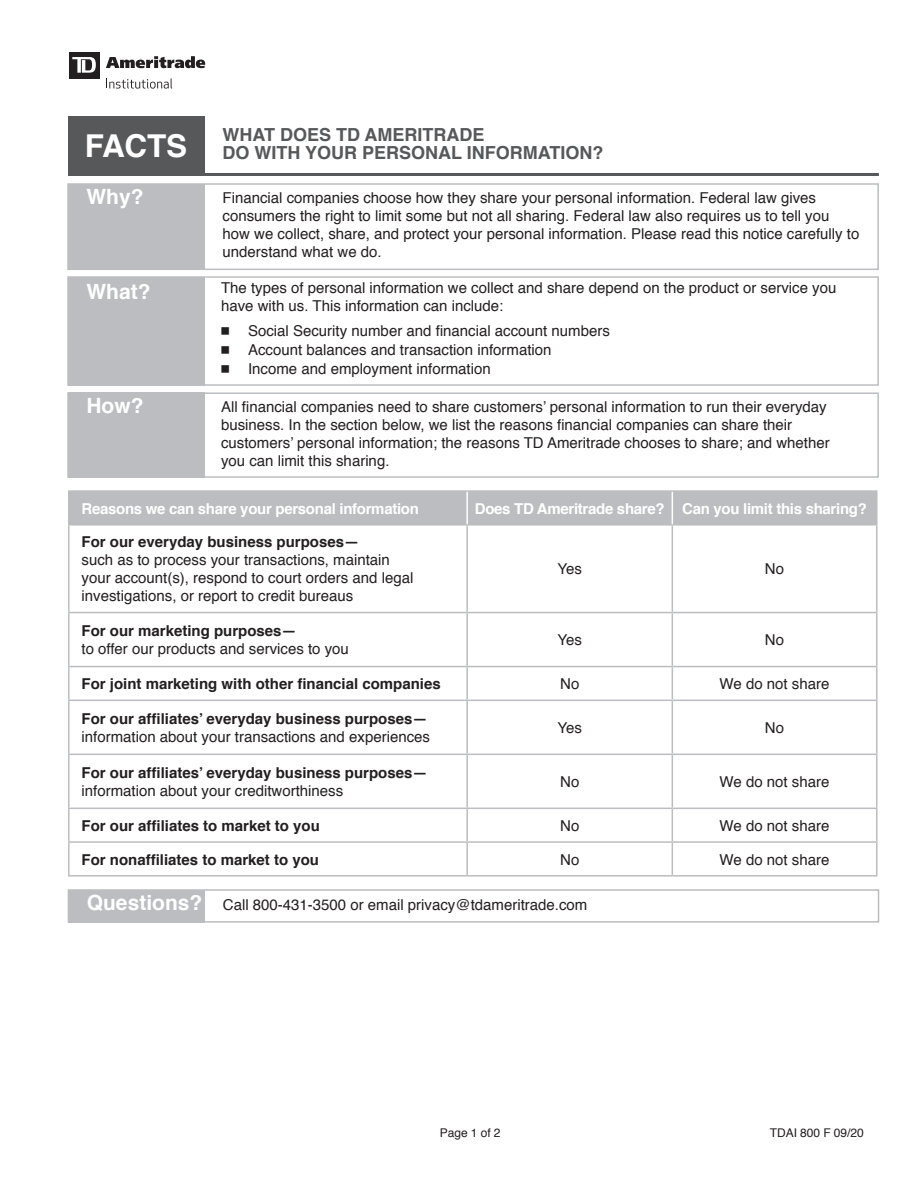
<style>
.page{position:relative;width:918px;height:1188px;background:#fff}
.page>*{position:absolute;margin:0;border:0;box-sizing:border-box;transform-origin:0 0}
.Body_Bullet{font:700 31.5px "Helvetica";letter-spacing:-.01em;color:#fff}
.t1{font:700 21px "Helvetica";color:#fff}
.t2{font:700 18px "Helvetica";color:#57585a}
.t3{font:15px/18px "Helvetica";color:#231f20}
.t4{font:700 15px/18px "Helvetica";color:#231f20}
.t5{font:700 15px "Helvetica";letter-spacing:-.02em;color:#fff}
.t6{font:12px "Helvetica";color:#231f20}
.s1{font-family:"Universal Newswith Comm Pi"}
.s2{font-weight:700}
.s3{font-weight:400}
</style>
<div class="page">
<div style="left:67px;top:276px;width:812px;height:110px;border:2px solid #bcbdc0"></div>
<div style="left:67px;top:183px;width:812px;height:87px;border:2px solid #bcbdc0"></div>
<div style="left:68px;top:117px;width:136px;height:58px;background:#57585a"></div>
<div style="left:68px;top:184px;width:136px;height:85px;background:#bcbdc0"></div>
<div style="left:68px;top:277px;width:136px;height:108px;background:#bcbdc0"></div>
<div style="left:68px;top:392px;width:136px;height:86px;background:#bcbdc0"></div>
<hr style="left:68px;top:173px;width:811px;height:3px;background:#57585a">
<div style="left:67px;top:392px;width:812px;height:86px;border:2px solid #bcbdc0"></div>
<div style="left:70px;top:492px;width:806px;height:32px;background:#bcbdc0"></div>
<hr style="left:68px;top:490px;width:399px;height:2px;background:#bcbdc0">
<hr style="left:68px;top:492px;width:2px;height:32px;background:#bcbdc0">
<hr style="left:467px;top:490px;width:205px;height:2px;background:#bcbdc0">
<hr style="left:672px;top:490px;width:206px;height:2px;background:#bcbdc0">
<hr style="left:876px;top:492px;width:2px;height:32px;background:#bcbdc0">
<hr style="left:68px;top:524px;width:399px;height:2px;background:#bcbdc0">
<hr style="left:68px;top:526px;width:2px;height:86px;background:#bcbdc0">
<hr style="left:467px;top:524px;width:205px;height:2px;background:#bcbdc0">
<hr style="left:466px;top:526px;width:2px;height:86px;background:#bcbdc0">
<hr style="left:672px;top:524px;width:206px;height:2px;background:#bcbdc0">
<hr style="left:672px;top:526px;width:1px;height:86px;background:#bcbdc0">
<hr style="left:876px;top:526px;width:2px;height:86px;background:#bcbdc0">
<hr style="left:68px;top:612px;width:399px;height:1px;background:#bcbdc0">
<hr style="left:68px;top:613px;width:2px;height:53px;background:#bcbdc0">
<hr style="left:467px;top:612px;width:205px;height:1px;background:#bcbdc0">
<hr style="left:466px;top:613px;width:2px;height:53px;background:#bcbdc0">
<hr style="left:672px;top:612px;width:206px;height:1px;background:#bcbdc0">
<hr style="left:672px;top:613px;width:1px;height:53px;background:#bcbdc0">
<hr style="left:876px;top:613px;width:2px;height:53px;background:#bcbdc0">
<hr style="left:68px;top:666px;width:399px;height:1px;background:#bcbdc0">
<hr style="left:68px;top:667px;width:2px;height:33px;background:#bcbdc0">
<hr style="left:467px;top:666px;width:205px;height:1px;background:#bcbdc0">
<hr style="left:466px;top:667px;width:2px;height:33px;background:#bcbdc0">
<hr style="left:672px;top:666px;width:206px;height:1px;background:#bcbdc0">
<hr style="left:672px;top:667px;width:1px;height:33px;background:#bcbdc0">
<hr style="left:876px;top:667px;width:2px;height:33px;background:#bcbdc0">
<hr style="left:68px;top:700px;width:399px;height:1px;background:#bcbdc0">
<hr style="left:68px;top:701px;width:2px;height:53px;background:#bcbdc0">
<hr style="left:467px;top:700px;width:205px;height:1px;background:#bcbdc0">
<hr style="left:466px;top:701px;width:2px;height:53px;background:#bcbdc0">
<hr style="left:672px;top:700px;width:206px;height:1px;background:#bcbdc0">
<hr style="left:672px;top:701px;width:1px;height:53px;background:#bcbdc0">
<hr style="left:876px;top:701px;width:2px;height:53px;background:#bcbdc0">
<hr style="left:68px;top:754px;width:399px;height:1px;background:#bcbdc0">
<hr style="left:68px;top:755px;width:2px;height:53px;background:#bcbdc0">
<hr style="left:467px;top:754px;width:205px;height:1px;background:#bcbdc0">
<hr style="left:466px;top:755px;width:2px;height:53px;background:#bcbdc0">
<hr style="left:672px;top:754px;width:206px;height:1px;background:#bcbdc0">
<hr style="left:672px;top:755px;width:1px;height:53px;background:#bcbdc0">
<hr style="left:876px;top:755px;width:2px;height:53px;background:#bcbdc0">
<hr style="left:68px;top:808px;width:399px;height:1px;background:#bcbdc0">
<hr style="left:68px;top:809px;width:2px;height:32px;background:#bcbdc0">
<hr style="left:467px;top:808px;width:205px;height:1px;background:#bcbdc0">
<hr style="left:466px;top:809px;width:2px;height:32px;background:#bcbdc0">
<hr style="left:672px;top:808px;width:206px;height:1px;background:#bcbdc0">
<hr style="left:672px;top:809px;width:1px;height:32px;background:#bcbdc0">
<hr style="left:876px;top:809px;width:2px;height:32px;background:#bcbdc0">
<hr style="left:68px;top:841px;width:399px;height:2px;background:#bcbdc0">
<hr style="left:68px;top:843px;width:2px;height:32px;background:#bcbdc0">
<hr style="left:467px;top:841px;width:205px;height:2px;background:#bcbdc0">
<hr style="left:466px;top:843px;width:2px;height:32px;background:#bcbdc0">
<hr style="left:672px;top:841px;width:206px;height:2px;background:#bcbdc0">
<hr style="left:672px;top:843px;width:1px;height:32px;background:#bcbdc0">
<hr style="left:876px;top:843px;width:2px;height:32px;background:#bcbdc0">
<hr style="left:68px;top:875px;width:399px;height:2px;background:#bcbdc0">
<hr style="left:467px;top:875px;width:205px;height:2px;background:#bcbdc0">
<hr style="left:672px;top:875px;width:206px;height:2px;background:#bcbdc0">
<hr style="left:466px;top:492px;width:2px;height:32px;background:#fff">
<hr style="left:672px;top:492px;width:1px;height:32px;background:#fff">
<div style="left:68px;top:889px;width:811px;height:34px;border:2px solid #bcbdc0"></div>
<div style="left:68px;top:890px;width:136px;height:33px;background:#bcbdc0"></div>
<svg style="left:106px;top:78px;width:66px;height:11px"></svg>
<svg style="left:69px;top:52px;width:30px;height:26px"></svg>
<svg style="left:106px;top:56px;width:99px;height:12px"></svg>
<p class="t2" style="left:223px;top:120px;width:263px">WHAT DOES TD AMERITRADE</p>
<p class="Body_Bullet" style="left:85px;top:121px;width:104px">FACTS</p>
<p class="t2" style="left:223px;top:138px;width:383px">DO WITH YOUR PERSONAL INFORMATION?</p>
<p class="t1" style="left:86px;top:180px;width:59px">Why?</p>
<p class="t3" style="left:223px;top:189px;width:595px">Financial companies choose how they share your personal information. Federal law gives</p>
<p class="t3" style="left:223px;top:207px;width:608px">consumers the right to limit some but not all sharing. Federal law also requires us to tell you</p>
<p class="t3" style="left:223px;top:225px;width:638px">how we collect, share, and protect your personal information. Please read this notice carefully to</p>
<p class="t3" style="left:223px;top:243px;width:161px">understand what we do.</p>
<p class="t3" style="left:221px;top:279px;width:617px">The types of personal information we collect and share depend on the product or service you</p>
<p class="t3" style="left:221px;top:297px;width:284px">have with us. This information can include:</p>
<p class="t3" style="left:221px;top:322px;width:390px"><span class="s1">n</span> Social Security number and financial account numbers</p>
<p class="t3" style="left:221px;top:341px;width:332px"><span class="s1">n</span> Account balances and transaction information</p>
<p class="t3" style="left:221px;top:360px;width:271px"><span class="s1">n</span> Income and employment information</p>
<p class="t3" style="left:221px;top:398px;width:607px">All financial companies need to share customers’ personal information to run their everyday</p>
<p class="t3" style="left:221px;top:416px;width:573px">business. In the section below, we list the reasons financial companies can share their</p>
<p class="t3" style="left:221px;top:434px;width:610px">customers’ personal information; the reasons TD Ameritrade chooses to share; and whether</p>
<p class="t3" style="left:221px;top:452px;width:170px">you can limit this sharing.</p>
<p class="t5" style="left:82px;top:496px;width:339px">Reasons we can share your personal information</p>
<p class="t5" style="left:475px;top:496px;width:191px">Does TD Ameritrade share?</p>
<p class="t5" style="left:682px;top:496px;width:186px">Can you limit this sharing?</p>
<p class="t3" style="left:82px;top:534px;width:333px"><span class="s2">For our everyday business purposes—<br></span>such as to process your transactions, maintain your account(s), respond to court orders and legal investigations, or report to credit bureaus</p>
<p class="t1" style="left:86px;top:274px;width:66px">What?</p>
<p class="t1" style="left:86px;top:388px;width:59px">How?</p>
<p class="t3" style="left:558px;top:561px;width:26px">Yes</p>
<p class="t3" style="left:765px;top:561px;width:21px">No</p>
<p class="t3" style="left:82px;top:622px;width:269px"><span class="s2">For our marketing purposes—<br></span>to offer our products and services to you</p>
<p class="t3" style="left:558px;top:631px;width:26px">Yes</p>
<p class="t3" style="left:765px;top:631px;width:21px">No</p>
<p class="t4" style="left:82px;top:675px;width:361px">For joint marketing with other financial companies</p>
<p class="t3" style="left:560px;top:675px;width:21px">No</p>
<p class="t3" style="left:720px;top:675px;width:111px">We do not share</p>
<p class="t3" style="left:82px;top:710px;width:350px"><span class="s2">For our affiliates’ everyday business purposes— </span>information about your transactions and experiences</p>
<p class="t3" style="left:558px;top:719px;width:26px">Yes</p>
<p class="t3" style="left:765px;top:719px;width:21px">No</p>
<p class="t4" style="left:82px;top:764px;width:347px">For our affiliates’ everyday business purposes— <span class="s3">information about your creditworthiness</span></p>
<p class="t3" style="left:560px;top:773px;width:21px">No</p>
<p class="t3" style="left:720px;top:773px;width:111px">We do not share</p>
<p class="t4" style="left:82px;top:817px;width:240px">For our affiliates to market to you</p>
<p class="t3" style="left:560px;top:817px;width:21px">No</p>
<p class="t3" style="left:720px;top:817px;width:111px">We do not share</p>
<p class="t4" style="left:82px;top:850px;width:239px">For nonaffiliates to market to you</p>
<p class="t3" style="left:560px;top:851px;width:21px">No</p>
<p class="t3" style="left:720px;top:851px;width:111px">We do not share</p>
<p class="t1" style="left:87px;top:886px;width:117px">Questions?</p>
<p class="t3" style="left:223px;top:896px;width:366px">Call 800-431-3500 or email privacy@tdameritrade.com</p>
<p class="t6" style="left:440px;top:1124px;width:62px">Page 1 of 2</p>
<p class="t6" style="left:770px;top:1124px;width:96px">TDAI 800 F 09/20</p>
</div>
